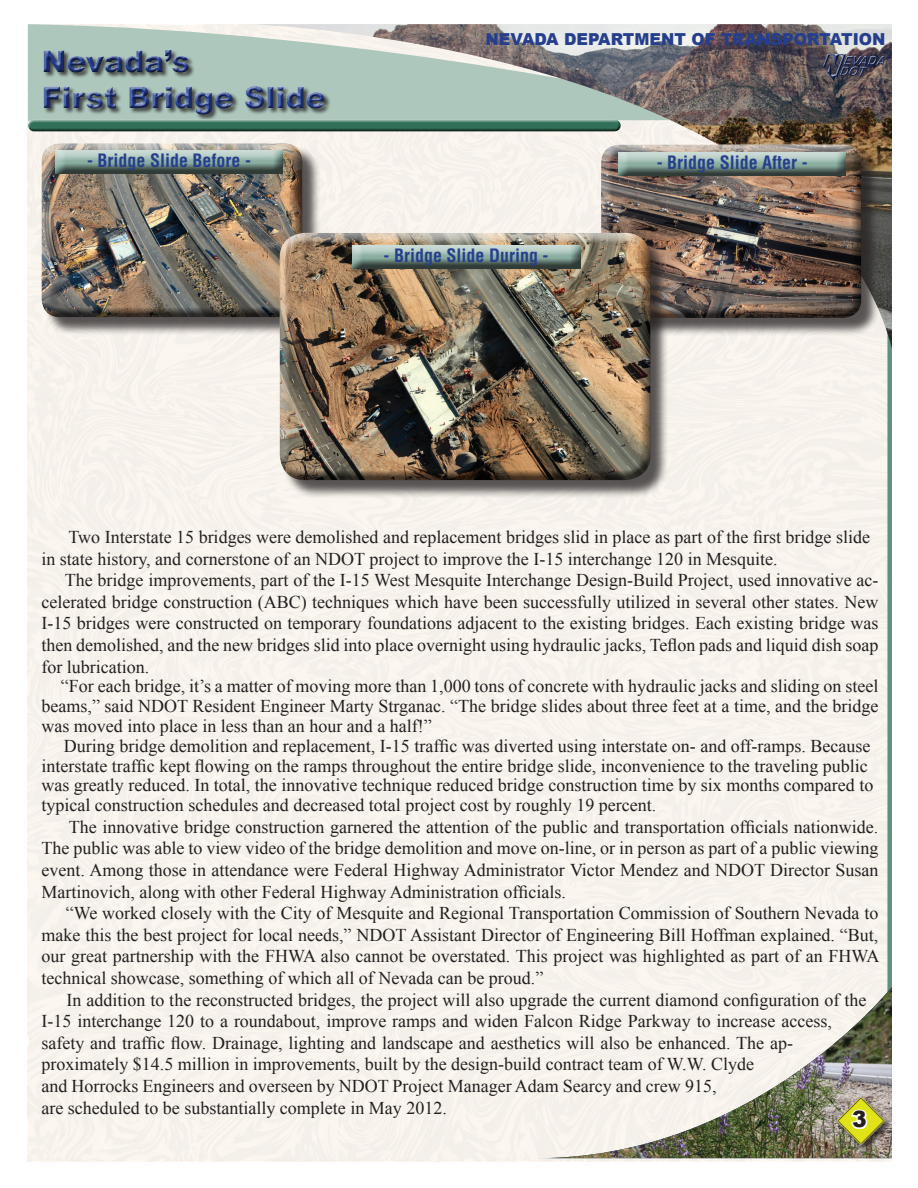
<style>
.page{position:relative;width:918px;height:1188px;background:#fff}
.page>*{position:absolute;margin:0;border:0;box-sizing:border-box;transform-origin:0 0}
.t1{font:900 30px/36px "Arial";color:#253f8e}
.t2{font:900 22.5px "Arial";color:#231f20}
.t3{font:18px/21.6px "Times New Roman";color:#231f20;text-align:justify}
.t4{font:700 condensed 18px "Helvetica";color:#253f8e}
.t5{font:900 16.5px "Arial";color:#253f8e}
</style>
<div class="page">
<svg style="left:887px;top:349px;width:5px;height:638px;background:#6f998a"></svg>
<svg style="left:28px;top:24px;width:224px;height:93px;background:#bdd0c6"></svg>
<img style="left:252px;top:24px;width:640px;height:325px">
<div style="left:35px;top:45px;width:301px;height:81px;background:#231f20;opacity:.75"></div>
<div style="left:44px;top:145px;width:277px;height:191px;background:#231f20;opacity:.75"></div>
<div style="left:41px;top:146px;width:261px;height:171px;background:#231f20;opacity:.75"></div>
<div style="left:603px;top:147px;width:277px;height:190px;background:#231f20;opacity:.75"></div>
<div style="left:601px;top:144px;width:261px;height:163px;background:#fff;opacity:.75"></div>
<div style="left:601px;top:148px;width:261px;height:170px;background:#231f20;opacity:.75"></div>
<div style="left:282px;top:235px;width:387px;height:264px;background:#231f20;opacity:.75"></div>
<div style="left:279px;top:232px;width:372px;height:233px;background:#fff;opacity:.75"></div>
<div style="left:279px;top:239px;width:372px;height:242px;background:#231f20;opacity:.75"></div>
<div style="left:54px;top:149px;width:231px;height:22px;background:#fff;opacity:.75"></div>
<div style="left:54px;top:150px;width:231px;height:26px;background:#231f20;opacity:.75"></div>
<div style="left:351px;top:243px;width:231px;height:22px;background:#fff;opacity:.75"></div>
<div style="left:351px;top:245px;width:231px;height:25px;background:#231f20;opacity:.75"></div>
<div style="left:617px;top:151px;width:231px;height:22px;background:#ccdbd5"></div>
<div style="left:617px;top:153px;width:231px;height:25px;background:#231f20;opacity:.75"></div>
<div style="left:27px;top:117px;width:595px;height:13px;background:#fff;opacity:.75"></div>
<div style="left:27px;top:121px;width:595px;height:11px;background:#231f20;opacity:.75"></div>
<div style="left:536px;top:987px;width:16px;height:171px;background:#f6f1eb"></div>
<img style="left:552px;top:987px;width:340px;height:171px">
<img style="left:823px;top:54px;width:61px;height:27px">
<div style="left:837px;top:1098px;width:55px;height:55px;background:#231f20;opacity:.75"></div>
<img style="left:836px;top:1095px;width:51px;height:51px">
<svg style="left:849px;top:1107px;width:21px;height:24px"></svg>
<h1 class="t1" style="left:41px;top:44px;width:286px">Nevada’s<br>First Bridge Slide</h1>
<p class="t4" style="left:87px;top:150px;width:166px">- Bridge Slide Before -</p>
<p class="t5" style="left:486px;top:30px;width:401px">NEVADA DEPARTMENT OF TRANSPORTATION</p>
<p class="t4" style="left:384px;top:244px;width:167px">- Bridge Slide During -</p>
<p class="t4" style="left:657px;top:152px;width:153px">- Bridge Slide After -</p>
<p class="t3" style="left:41px;top:526px;width:830px;text-indent:27px">Two Interstate 15 bridges were demolished and replacement bridges slid in place as part of the first bridge slide in state history, and cornerstone of an NDOT project to improve the I-15 interchange 120 in Mesquite.</p>
<p class="t3" style="left:41px;top:569px;width:839px;text-indent:23px">The bridge improvements, part of the I-15 West Mesquite Interchange Design-Build Project, used innovative ac&shy;celerated bridge construction (ABC) techniques which have been successfully utilized in several other states. New I-15 bridges were constructed on temporary foundations adjacent to the existing bridges. Each existing bridge was then demolished, and the new bridges slid into place overnight using hydraulic jacks, Teflon pads and liquid dish soap for lubrication.</p>
<p class="t3" style="left:41px;top:676px;width:839px;line-height:19.8px;text-indent:19px">“For each bridge, it’s a matter of moving more than 1,000 tons of concrete with hydraulic jacks and sliding on steel beams,” said NDOT Resident Engineer Marty Strganac. “The bridge slides about three feet at a time, and the bridge was moved into place in less than an hour and a half!”</p>
<p class="t3" style="left:41px;top:736px;width:833px;line-height:19.8px;text-align:left;text-indent:22px">During bridge demolition and replacement, I-15 traffic was diverted using interstate on- and off-ramps. Because interstate traffic kept flowing on the ramps throughout the entire bridge slide, inconvenience to the traveling public was greatly reduced. In total, the innovative technique reduced bridge construction time by six months compared to typical construction schedules and decreased total project cost by roughly 19 percent.</p>
<p class="t3" style="left:41px;top:816px;width:839px;text-indent:28px">The innovative bridge construction garnered the attention of the public and transportation officials nationwide.<br>The public was able to view video of the bridge demolition and move on-line, or in person as part of a public viewing event. Among those in attendance were Federal Highway Administrator Victor Mendez and NDOT Director Susan Martinovich, along with other Federal Highway Administration officials.</p>
<p class="t3" style="left:41px;top:902px;width:839px;text-indent:24px">“We worked closely with the City of Mesquite and Regional Transportation Commission of Southern Nevada to make this the best project for local needs,” NDOT Assistant Director of Engineering Bill Hoffman explained. “But, our great partnership with the FHWA also cannot be overstated. This project was highlighted as part of an FHWA technical showcase, something of which all of Nevada can be proud.”</p>
<p class="t3" style="left:41px;top:988px;width:827px;text-align:left;text-indent:25px">In addition to the reconstructed bridges, the project will also upgrade the current diamond configuration of the I-15 interchange 120 to a roundabout, improve ramps and widen Falcon Ridge Parkway to increase access, safety and traffic flow. Drainage, lighting and landscape and aesthetics will also be enhanced. The ap&shy;proximately $14.5 million in improvements, built by the design-build contract team of W.W. Clyde<br>and Horrocks Engineers and overseen by NDOT Project Manager Adam Searcy and crew 915,<br>are scheduled to be substantially complete in May 2012.</p>
<p class="t2" style="left:852px;top:1107px;width:16px">3</p>
</div>
